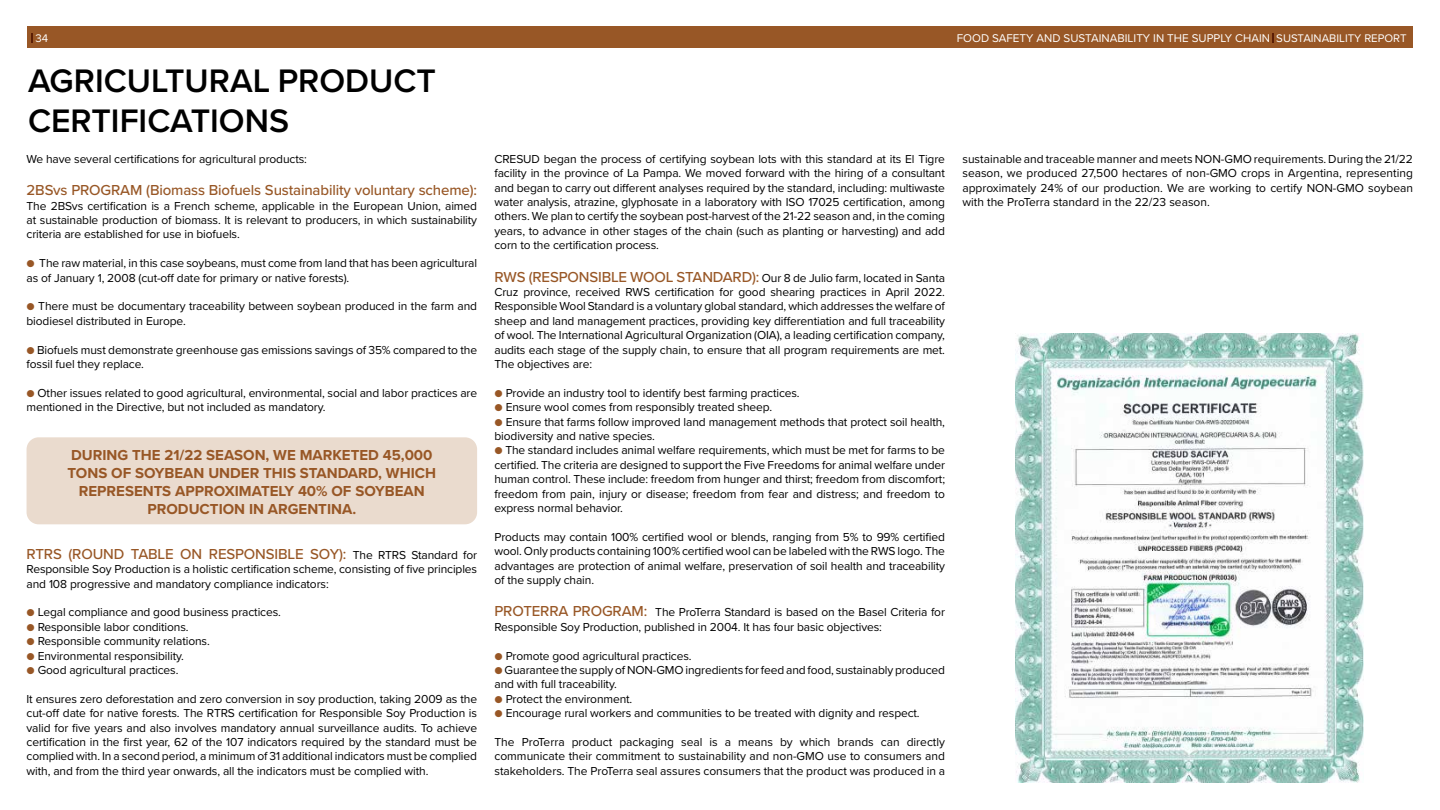
<style>
.page{position:relative;width:1440px;height:810px;background:#fff}
.page>*{position:absolute;margin:0;border:0;box-sizing:border-box;transform-origin:0 0}
.t1{font:600 33.75px/40.5px "Proxima Nova";color:#000}
.t2{font:700 15px/18px "Proxima Nova";color:#985726;text-align:center}
.t3{font:500 15px "Proxima Nova";letter-spacing:-.01em;color:#985726}
.t4{font:12px/14.4px "Proxima Nova";letter-spacing:-.01em;color:#000;text-align:justify}
.t5{font:11.62px "Proxima Nova";color:#fff}
.t6{font:11.4px "Proxima Nova";color:#fff}
.s1{color:#985726}
.s2{font-weight:400;font-size:12px;color:#000}
.s3{font-size:11.4px}
.s4{font-weight:500;font-size:15px;color:#985726}
</style>
<div class="page">
<div style="left:27px;top:27px;width:1386px;height:21px;background:#985726"></div>
<svg style="left:31px;top:33px;width:2px;height:9px"></svg>
<img style="left:1016px;top:334px;width:348px;height:449px">
<div style="left:27px;top:437px;width:450px;height:87px;background:#eadbce;border-radius:12px"></div>
<svg style="left:1272px;top:33px;width:2px;height:9px"></svg>
<p class="t6" style="left:36px;top:29px;width:14px">34</p>
<h1 class="t1" style="left:28px;top:59px;width:409px">AGRICULTURAL PRODUCT<br>CERTIFICATIONS</h1>
<p class="t4" style="left:27px;top:151px;width:282px">We have several certifications for agricultural products:</p>
<p class="t3" style="left:27px;top:179px;width:452px">2BSvs PROGRAM (Biomass Biofuels Sustainability voluntary scheme):</p>
<p class="t4" style="left:27px;top:198px;width:452px">The 2BSvs certification is a French scheme, applicable in the European Union, aimed at sustainable production of biomass. It is relevant to producers, in which sustainability criteria are established for use in biofuels.</p>
<p class="t4" style="left:27px;top:256px;width:452px"><span class="s1">●</span> The raw material, in this case soybeans, must come from land that has been agricultural as of January 1, 2008 (cut-off date for primary or native forests).</p>
<p class="t4" style="left:27px;top:299px;width:452px"><span class="s1">●</span> There must be documentary traceability between soybean produced in the farm and biodiesel distributed in Europe.</p>
<p class="t4" style="left:27px;top:342px;width:452px"><span class="s1">●</span> Biofuels must demonstrate greenhouse gas emissions savings of 35% compared to the fossil fuel they replace.</p>
<p class="t4" style="left:27px;top:385px;width:452px"><span class="s1">●</span> Other issues related to good agricultural, environmental, social and labor practices are mentioned in the Directive, but not included as mandatory.</p>
<p class="t2" style="left:68px;top:445px;width:370px">DURING THE 21/22 SEASON, WE MARKETED 45,000<br>TONS OF SOYBEAN UNDER THIS STANDARD, WHICH REPRESENTS APPROXIMATELY 40% OF SOYBEAN PRODUCTION IN ARGENTINA.</p>
<p class="t3" style="left:27px;top:543px;width:452px">RTRS (ROUND TABLE ON RESPONSIBLE SOY): <span class="s2">The RTRS Standard for</span></p>
<p class="t4" style="left:27px;top:562px;width:452px">Responsible Soy Production is a holistic certification scheme, consisting of five principles and 108 progressive and mandatory compliance indicators:</p>
<p class="t4" style="left:27px;top:605px;width:256px"><span class="s1">●</span> Legal compliance and good business practices.</p>
<p class="t4" style="left:27px;top:619px;width:164px"><span class="s1">●</span> Responsible labor conditions.</p>
<p class="t4" style="left:27px;top:634px;width:185px"><span class="s1">●</span> Responsible community relations.</p>
<p class="t4" style="left:27px;top:648px;width:159px"><span class="s1">●</span> Environmental responsibility.</p>
<p class="t4" style="left:27px;top:662px;width:153px"><span class="s1">●</span> Good agricultural practices.</p>
<p class="t4" style="left:27px;top:691px;width:452px">It ensures zero deforestation and zero conversion in soy production, taking 2009 as the cut-off date for native forests. The RTRS certification for Responsible Soy Production is valid for five years and also involves mandatory annual surveillance audits. To achieve certification in the first year, 62 of the 107 indicators required by the standard must be complied with. In a second period, a minimum of 31 additional indicators must be complied with, and from the third year onwards, all the indicators must be complied with.</p>
<p class="t5" style="left:957px;top:30px;width:451px">FOOD SAFETY AND SUSTAINABILITY IN THE SUPPLY CHAIN <span class="s3">SUSTAINABILITY REPORT</span></p>
<p class="t4" style="left:494px;top:151px;width:452px">CRESUD began the process of certifying soybean lots with this standard at its El Tigre facility in the province of La Pampa. We moved forward with the hiring of a consultant and began to carry out different analyses required by the standard, including: multiwaste water analysis, atrazine, glyphosate in a laboratory with ISO 17025 certification, among others. We plan to certify the soybean post-harvest of the 21-22 season and, in the coming years, to advance in other stages of the chain (such as planting or harvesting) and add corn to the certification process.</p>
<p class="t4" style="left:494px;top:270px;width:452px"><span class="s4">RWS (RESPONSIBLE WOOL STANDARD):</span> Our 8 de Julio farm, located in Santa Cruz province, received RWS certification for good shearing practices in April 2022.<br>Responsible Wool Standard is a voluntary global standard, which addresses the welfare of sheep and land management practices, providing key differentiation and full traceability of wool. The International Agricultural Organization (OIA), a leading certification company, audits each stage of the supply chain, to ensure that all program requirements are met.<br>The objectives are:</p>
<p class="t4" style="left:494px;top:385px;width:307px"><span class="s1">●</span> Provide an industry tool to identify best farming practices.</p>
<p class="t4" style="left:494px;top:400px;width:279px"><span class="s1">●</span> Ensure wool comes from responsibly treated sheep.</p>
<p class="t4" style="left:494px;top:414px;width:452px"><span class="s1">●</span> Ensure that farms follow improved land management methods that protect soil health, biodiversity and native species.</p>
<p class="t4" style="left:494px;top:443px;width:452px"><span class="s1">●</span> The standard includes animal welfare requirements, which must be met for farms to be certified. The criteria are designed to support the Five Freedoms for animal welfare under human control. These include: freedom from hunger and thirst; freedom from discomfort; freedom from pain, injury or disease; freedom from fear and distress; and freedom to express normal behavior.</p>
<p class="t4" style="left:494px;top:529px;width:452px">Products may contain 100% certified wool or blends, ranging from 5% to 99% certified wool. Only products containing 100% certified wool can be labeled with the RWS logo. The advantages are protection of animal welfare, preservation of soil health and traceability of the supply chain.</p>
<p class="t4" style="left:494px;top:605px;width:452px"><span class="s4">PROTERRA PROGRAM:</span> The ProTerra Standard is based on the Basel Criteria for<br>Responsible Soy Production, published in 2004. It has four basic objectives:</p>
<p class="t4" style="left:494px;top:648px;width:199px"><span class="s1">●</span> Promote good agricultural practices.</p>
<p class="t4" style="left:494px;top:662px;width:452px"><span class="s1">●</span> Guarantee the supply of NON-GMO ingredients for feed and food, sustainably produced and with full traceability.</p>
<p class="t4" style="left:494px;top:691px;width:139px"><span class="s1">●</span> Protect the environment.</p>
<p class="t4" style="left:494px;top:706px;width:427px"><span class="s1">●</span> Encourage rural workers and communities to be treated with dignity and respect.</p>
<p class="t4" style="left:494px;top:734px;width:452px">The ProTerra product packaging seal is a means by which brands can directly communicate their commitment to sustainability and non-GMO use to consumers and stakeholders. The ProTerra seal assures consumers that the product was produced in a</p>
<p class="t4" style="left:962px;top:151px;width:452px">sustainable and traceable manner and meets NON-GMO requirements. During the 21/22 season, we produced 27,500 hectares of non-GMO crops in Argentina, representing approximately 24% of our production. We are working to certify NON-GMO soybean with the ProTerra standard in the 22/23 season.</p>
</div>
